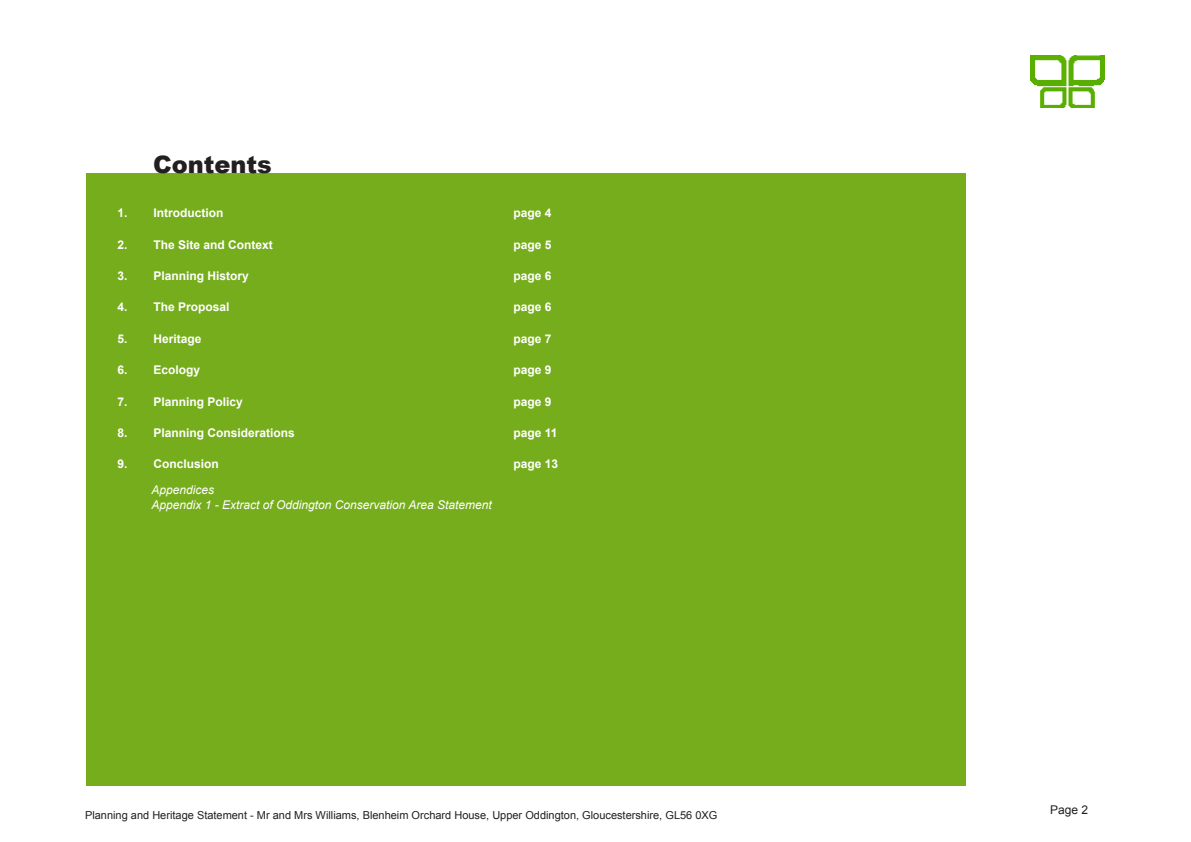
<style>
.page{position:relative;width:1191px;height:842px;background:#fff}
.page>*{position:absolute;margin:0;border:0;box-sizing:border-box;transform-origin:0 0}
.Body_Text{font:900 24px "Arial";color:#231f20}
.t1{font:700 12px "Arial";color:#fff}
.Body_Text_no_number{font:italic 12px "Arial";color:#fff}
.t2{font:12px "Arial";color:#231f20}
.t3{font:11px "Arial";color:#231f20}
</style>
<div class="page">
<img style="left:1030px;top:55px;width:74px;height:52px">
<div style="left:86px;top:173px;width:879px;height:612px;background:#76ad1c"></div>
<p class="Body_Text" style="left:153px;top:151px;width:120px">Contents</p>
<p class="t1" style="left:117px;top:205px;width:107px">1. Introduction</p>
<p class="t1" style="left:513px;top:205px;width:40px">page 4</p>
<p class="t1" style="left:117px;top:236px;width:157px">2. The Site and Context</p>
<p class="t1" style="left:513px;top:236px;width:40px">page 5</p>
<p class="t1" style="left:117px;top:268px;width:133px">3. Planning History</p>
<p class="t1" style="left:513px;top:268px;width:40px">page 6</p>
<p class="t1" style="left:117px;top:299px;width:114px">4. The Proposal</p>
<p class="t1" style="left:513px;top:299px;width:40px">page 6</p>
<p class="t1" style="left:117px;top:330px;width:86px">5. Heritage</p>
<p class="t1" style="left:513px;top:330px;width:40px">page 7</p>
<p class="t1" style="left:117px;top:362px;width:84px">6. Ecology</p>
<p class="t1" style="left:513px;top:362px;width:40px">page 9</p>
<p class="t1" style="left:117px;top:393px;width:127px">7. Planning Policy</p>
<p class="t1" style="left:513px;top:393px;width:40px">page 9</p>
<p class="t1" style="left:117px;top:425px;width:179px">8. Planning Considerations</p>
<p class="t1" style="left:513px;top:425px;width:46px">page 11</p>
<p class="t1" style="left:117px;top:456px;width:103px">9. Conclusion</p>
<p class="t1" style="left:513px;top:456px;width:46px">page 13</p>
<p class="Body_Text_no_number" style="left:151px;top:482px;width:64px">Appendices</p>
<p class="Body_Text_no_number" style="left:151px;top:497px;width:342px">Appendix 1 - Extract of Oddington Conservation Area Statement</p>
<p class="t3" style="left:85px;top:807px;width:634px">Planning and Heritage Statement - Mr and Mrs Williams, Blenheim Orchard House, Upper Oddington, Gloucestershire, GL56 0XG</p>
<p class="t2" style="left:1050px;top:802px;width:40px">Page 2</p>
</div>
